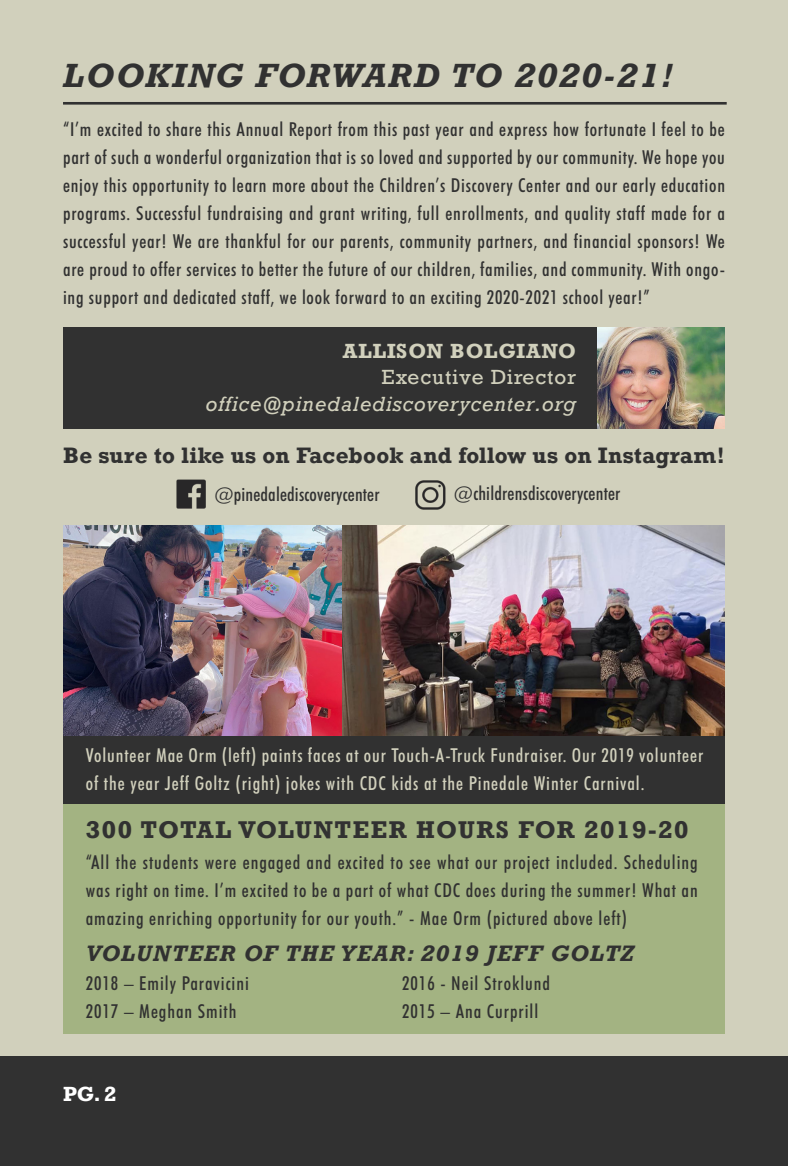
<style>
.page{position:relative;width:788px;height:1166px;background:#fff}
.page>*{position:absolute;margin:0;border:0;box-sizing:border-box;transform-origin:0 0}
.t1{font:italic 700 31.5px "Rockwell";letter-spacing:.07em;color:#313131}
.t2{font:700 22.75px "Rockwell";letter-spacing:.07em;color:#313131}
.t3{font:700 21px "Rockwell";letter-spacing:.01em;color:#313131}
.t4{font:italic 700 21px "Rockwell";letter-spacing:.07em;color:#313131}
.t5{font:500 condensed 19.25px/28px "Futura BT";letter-spacing:.05em;color:#313131;text-align:justify}
.t6{font:500 condensed 19.25px/28px "Futura BT";letter-spacing:.05em;color:#d1d0bc}
.t7{font:500 condensed 19.25px "Futura BT";letter-spacing:.01em;color:#313131}
.t8{font:italic 19.25px "Rockwell";letter-spacing:.05em;color:#d1d0bc}
.t9{font:19.25px "Rockwell";letter-spacing:.05em;color:#d1d0bc}
.t10{font:700 19.25px "Rockwell";letter-spacing:.05em;color:#d1d0bc}
.t11{font:700 19.25px "Rockwell";color:#fff}
</style>
<div class="page">
<div style="left:0;top:0;width:788px;height:1062px;background:#d1d0bc"></div>
<hr style="left:63px;top:102px;width:663px;height:3px;background:#313131">
<div style="left:0;top:1056px;width:788px;height:110px;background:#313131"></div>
<div style="left:63px;top:803px;width:661px;height:230px;background:#a3b382"></div>
<img style="left:63px;top:526px;width:279px;height:209px">
<img style="left:342px;top:526px;width:382px;height:209px">
<img style="left:177px;top:480px;width:29px;height:29px">
<div style="left:63px;top:327px;width:661px;height:102px;background:#313131"></div>
<img style="left:415px;top:480px;width:31px;height:30px">
<div style="left:63px;top:735px;width:661px;height:68px;background:#313131"></div>
<img style="left:597px;top:327px;width:127px;height:102px">
<p class="t1" style="left:63px;top:55px;width:611px">LOOKING FORWARD TO 2020-21!</p>
<p class="t5" style="left:63px;top:115px;width:663px">“I’m excited to share this Annual Report from this past year and express how fortunate I feel to be part of such a wonderful organization that is so loved and supported by our community. We hope you enjoy this opportunity to learn more about the Children’s Discovery Center and our early education programs. Successful fundraising and grant writing, full enrollments, and quality staff made for a successful year! We are thankful for our parents, community partners, and financial sponsors! We are proud to offer services to better the future of our children, families, and community. With ongo&shy;ing support and dedicated staff, we look forward to an exciting 2020-2021 school year!”</p>
<p class="t10" style="left:343px;top:338px;width:234px">ALLISON BOLGIANO</p>
<p class="t9" style="left:382px;top:365px;width:195px">Executive Director</p>
<p class="t8" style="left:206px;top:391px;width:372px">office@pinedalediscoverycenter.org</p>
<p class="t3" style="left:63px;top:442px;width:663px">Be sure to like us on Facebook and follow us on Instagram!</p>
<p class="t7" style="left:214px;top:483px;width:167px">@pinedalediscoverycenter</p>
<p class="t7" style="left:454px;top:481px;width:168px">@childrensdiscoverycenter</p>
<p class="t6" style="left:86px;top:741px;width:619px">Volunteer Mae Orm (left) paints faces at our Touch-A-Truck Fundraiser. Our 2019 volunteer of the year Jeff Goltz (right) jokes with CDC kids at the Pinedale Winter Carnival.</p>
<p class="t2" style="left:86px;top:815px;width:604px">300 TOTAL VOLUNTEER HOURS FOR 2019-20</p>
<p class="t5" style="left:86px;top:848px;width:613px">“All the students were engaged and excited to see what our project included. Scheduling was right on time. I’m excited to be a part of what CDC does during the summer! What an amazing enriching opportunity for our youth.” - Mae Orm (pictured above left)</p>
<p class="t4" style="left:86px;top:939px;width:550px">VOLUNTEER OF THE YEAR: 2019 JEFF GOLTZ</p>
<p class="t5" style="left:86px;top:969px;width:164px">2018 – Emily Paravicini</p>
<p class="t5" style="left:86px;top:997px;width:152px">2017 – Meghan Smith</p>
<p class="t5" style="left:402px;top:969px;width:149px">2016 - Neil Stroklund</p>
<p class="t5" style="left:402px;top:997px;width:137px">2015 – Ana Curprill</p>
<p class="t11" style="left:63px;top:1081px;width:55px">PG. 2</p>
</div>
